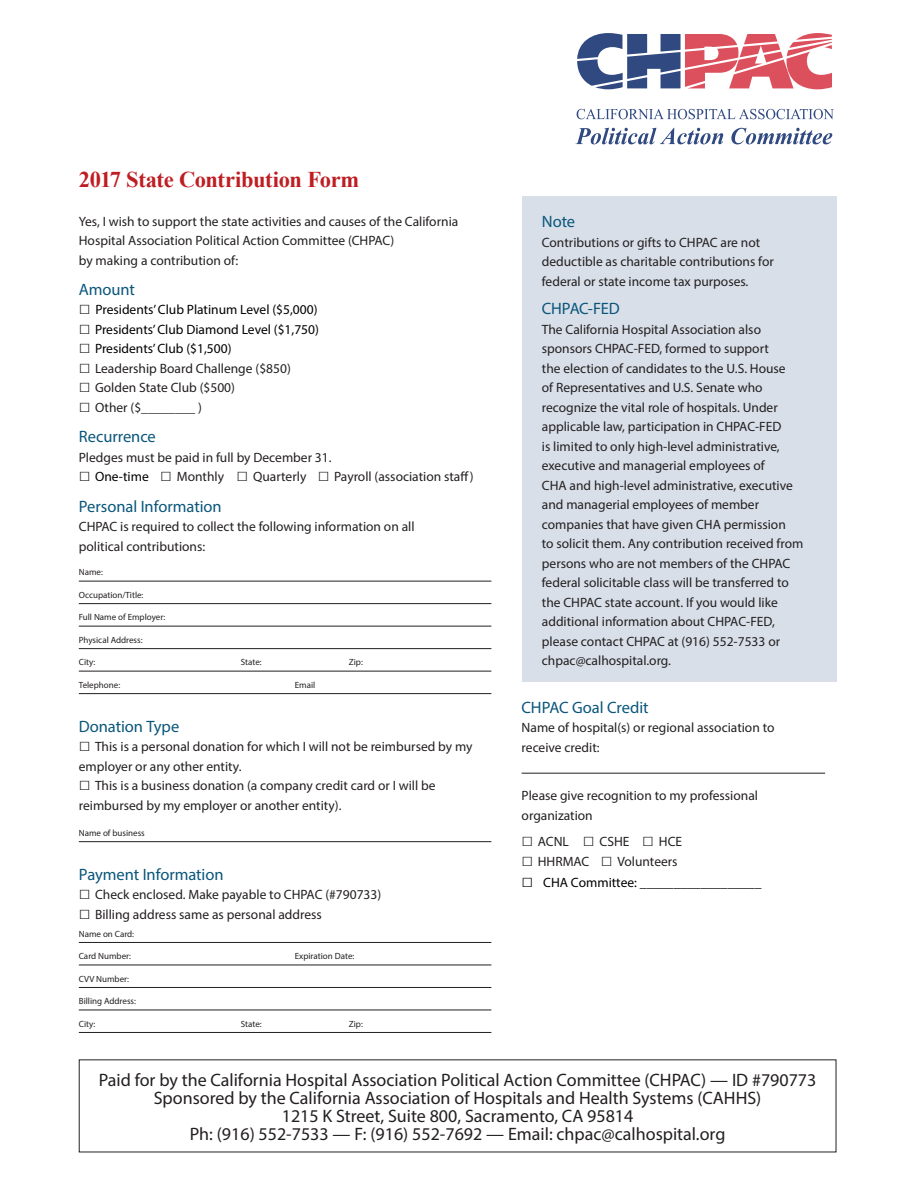
<style>
.page{position:relative;width:918px;height:1188px;background:#fff}
.page>*{position:absolute;margin:0;border:0;box-sizing:border-box;transform-origin:0 0}
.Header_1{font:700 22.5px "Times New Roman";letter-spacing:-.02em;color:#be1d22}
.t1{font:18px/18px "Myriad Pro";color:#231f20;text-align:center}
.Header_2{font:16.5px "Myriad Pro";letter-spacing:-.005em;color:#0a567b}
.t2{font:13.5px/19.5px "Myriad Pro";color:#231f20}
.Header_2-2{font:13.5px "Myriad Pro";color:#000}
.Lines{font:9px "Myriad Pro";color:#231f20}
.s1{font-family:"Garamond";font-weight:700;font-size:19.5px;color:#231f20}
.s2{font-family:"Garamond";font-weight:700;font-size:19.5px}
.s3{color:#000}
.s4{font-family:"Garamond";font-size:19.5px}
</style>
<div class="page">
<hr style="left:79px;top:581px;width:412px;height:1px;background:#231f20">
<hr style="left:79px;top:603px;width:412px;height:1px;background:#231f20">
<hr style="left:79px;top:626px;width:412px;height:1px;background:#231f20">
<hr style="left:79px;top:648px;width:412px;height:1px;background:#231f20">
<hr style="left:79px;top:671px;width:412px;height:1px;background:#231f20">
<hr style="left:79px;top:693px;width:412px;height:1px;background:#231f20">
<hr style="left:79px;top:841px;width:412px;height:1px;background:#231f20">
<hr style="left:79px;top:942px;width:412px;height:1px;background:#231f20">
<hr style="left:79px;top:965px;width:412px;height:1px;background:#231f20">
<hr style="left:79px;top:987px;width:412px;height:1px;background:#231f20">
<hr style="left:79px;top:1010px;width:412px;height:1px;background:#231f20">
<hr style="left:79px;top:1032px;width:412px;height:1px;background:#231f20">
<div style="left:522px;top:196px;width:314px;height:486px;background:#d8dfe8"></div>
<hr style="left:522px;top:773px;width:303px;height:1px;background:#231f20">
<svg style="left:577px;top:109px;width:257px;height:10px"></svg>
<svg style="left:575px;top:128px;width:148px;height:16px"></svg>
<svg style="left:731px;top:128px;width:101px;height:16px"></svg>
<svg style="left:577px;top:33px;width:255px;height:56px"></svg>
<p class="Header_1" style="left:79px;top:164px;width:282px">2017 State Contribution Form</p>
<p class="t2" style="left:79px;top:211px;width:381px">Yes, I wish to support the state activities and causes of the California<br>Hospital Association Political Action Committee (CHPAC)<br>by making a contribution of:</p>
<p class="Header_2" style="left:79px;top:279px;width:58px">Amount</p>
<p class="Header_2-2" style="left:79px;top:302px;width:240px"><span class="s1">□</span> Presidents’ Club Platinum Level ($5,000)</p>
<p class="Header_2-2" style="left:79px;top:321px;width:242px"><span class="s1">□</span> Presidents’ Club Diamond Level ($1,750)</p>
<p class="Header_2-2" style="left:79px;top:341px;width:154px"><span class="s1">□</span> Presidents’ Club ($1,500)</p>
<p class="t2" style="left:79px;top:359px;width:214px"><span class="s2">□</span> Leadership Board Challenge ($850)</p>
<p class="t2" style="left:79px;top:378px;width:158px"><span class="s2">□</span> Golden State Club ($500)</p>
<p class="t2" style="left:79px;top:398px;width:125px"><span class="s2">□</span> Other ($________ )</p>
<p class="Header_2" style="left:79px;top:427px;width:78px">Recurrence</p>
<p class="t2" style="left:79px;top:447px;width:254px">Pledges must be paid in full by December 31.</p>
<p class="t2" style="left:79px;top:467px;width:396px"><span class="s2">□</span> <span class="s3">One-time</span> <span class="s2">□</span> Monthly <span class="s2">□</span> Quarterly <span class="s2">□</span> Payroll (association staff)</p>
<p class="Header_2" style="left:79px;top:496px;width:144px">Personal Information</p>
<p class="t2" style="left:79px;top:517px;width:337px">CHPAC is required to collect the following information on all political contributions:</p>
<p class="Lines" style="left:79px;top:567px;width:26px">Name:</p>
<p class="Lines" style="left:79px;top:589px;width:66px">Occupation/Title:</p>
<p class="Lines" style="left:79px;top:612px;width:88px">Full Name of Employer:</p>
<p class="Lines" style="left:79px;top:634px;width:65px">Physical Address:</p>
<p class="Lines" style="left:79px;top:657px;width:18px">City:</p>
<p class="Lines" style="left:241px;top:657px;width:22px">State:</p>
<p class="Lines" style="left:349px;top:657px;width:16px">Zip:</p>
<p class="Lines" style="left:79px;top:679px;width:43px">Telephone:</p>
<p class="Lines" style="left:295px;top:679px;width:22px">Email</p>
<p class="Header_2" style="left:79px;top:716px;width:102px">Donation Type</p>
<p class="t2" style="left:79px;top:737px;width:395px"><span class="s2">□</span> This is a personal donation for which I will not be reimbursed by my employer or any other entity.</p>
<p class="t2" style="left:79px;top:776px;width:358px"><span class="s2">□</span> This is a business donation (a company credit card or I will be reimbursed by my employer or another entity).</p>
<p class="Lines" style="left:79px;top:827px;width:68px">Name of business</p>
<p class="Header_2" style="left:79px;top:864px;width:146px">Payment Information</p>
<p class="t2" style="left:79px;top:885px;width:304px"><span class="s2">□</span> Check enclosed. Make payable to CHPAC (#790733)</p>
<p class="t2" style="left:79px;top:904px;width:245px"><span class="s2">□</span> Billing address same as personal address</p>
<p class="Lines" style="left:79px;top:928px;width:57px">Name on Card:</p>
<p class="Lines" style="left:79px;top:951px;width:54px">Card Number:</p>
<p class="Lines" style="left:295px;top:951px;width:61px">Expiration Date:</p>
<p class="Lines" style="left:79px;top:973px;width:52px">CVV Number:</p>
<p class="Lines" style="left:79px;top:996px;width:59px">Billing Address:</p>
<p class="Lines" style="left:79px;top:1018px;width:18px">City:</p>
<p class="Lines" style="left:241px;top:1018px;width:22px">State:</p>
<p class="Lines" style="left:349px;top:1018px;width:16px">Zip:</p>
<p class="Header_2" style="left:542px;top:212px;width:35px">Note</p>
<p class="t2" style="left:542px;top:232px;width:233px">Contributions or gifts to CHPAC are not deductible as charitable contributions for federal or state income tax purposes.</p>
<p class="Header_2" style="left:542px;top:299px;width:79px">CHPAC-FED</p>
<p class="t2" style="left:542px;top:319px;width:263px">The California Hospital Association also sponsors CHPAC-FED, formed to support<br>the election of candidates to the U.S. House<br>of Representatives and U.S. Senate who recognize the vital role of hospitals. Under applicable law, participation in CHPAC-FED<br>is limited to only high-level administrative, executive and managerial employees of<br>CHA and high-level administrative, executive and managerial employees of member companies that have given CHA permission<br>to solicit them. Any contribution received from persons who are not members of the CHPAC federal solicitable class will be transferred to the CHPAC state account. If you would like additional information about CHPAC-FED, please contact CHPAC at (916) 552-7533 or chpac@calhospital.org.</p>
<p class="Header_2" style="left:522px;top:697px;width:129px">CHPAC Goal Credit</p>
<p class="t2" style="left:522px;top:718px;width:254px">Name of hospital(s) or regional association to receive credit:</p>
<p class="t2" style="left:522px;top:786px;width:238px">Please give recognition to my professional organization</p>
<p class="t2" style="left:522px;top:832px;width:162px"><span class="s2">□</span> ACNL <span class="s2">□</span> CSHE <span class="s2">□</span> HCE</p>
<p class="t2" style="left:522px;top:851px;width:158px"><span class="s2">□</span> HHRMAC <span class="s2">□</span> Volunteers</p>
<p class="Header_2-2" style="left:522px;top:874px;width:241px"><span class="s4">□</span> CHA Committee: __________________</p>
<p class="t1" style="left:99px;top:1070px;width:719px">Paid for by the California Hospital Association Political Action Committee (CHPAC) — ID #790773</p>
<p class="t1" style="left:154px;top:1088px;width:609px">Sponsored by the California Association of Hospitals and Health Systems (CAHHS)<br>1215 K Street, Suite 800, Sacramento, CA 95814</p>
<p class="t1" style="left:190px;top:1124px;width:537px">Ph: (916) 552-7533 — F: (916) 552-7692 — Email: chpac@calhospital.org</p>
</div>
